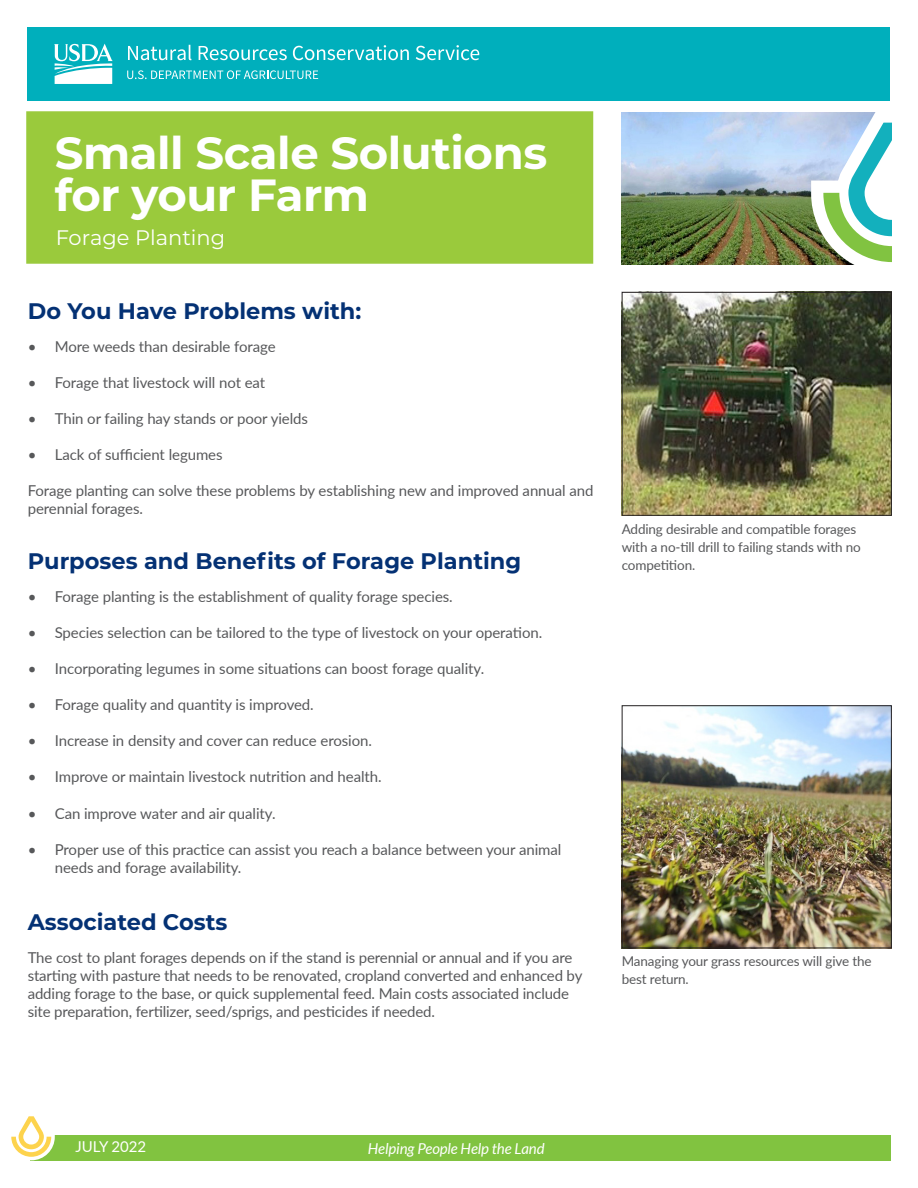
<style>
.page{position:relative;width:918px;height:1188px;background:#fff}
.page>*{position:absolute;margin:0;border:0;box-sizing:border-box;transform-origin:0 0}
.t1{font:700 45px/42px "Montserrat";letter-spacing:-.01em;color:#fff}
.t2{font:700 22.5px "Montserrat";color:#043174}
.t3{font:21px "Montserrat";color:#fff}
.t4{font:15px/18px "Lato";letter-spacing:-.005em;color:#57585a}
.t5{font:italic 15px "Lato";letter-spacing:-.005em;color:#fff}
.Body_Text_White{font:15px "Lato";letter-spacing:-.005em;color:#fff}
.t6{font:13.5px/18px "Lato";letter-spacing:-.01em;color:#57585a}
</style>
<div class="page">
<div style="left:27px;top:27px;width:863px;height:74px;background:#00afbc"></div>
<svg style="left:128px;top:45px;width:64px;height:15px"></svg>
<svg style="left:199px;top:46px;width:88px;height:14px"></svg>
<svg style="left:293px;top:45px;width:116px;height:15px"></svg>
<svg style="left:416px;top:45px;width:63px;height:15px"></svg>
<svg style="left:127px;top:70px;width:191px;height:9px"></svg>
<svg style="left:54px;top:44px;width:59px;height:40px"></svg>
<div style="left:26px;top:111px;width:567px;height:153px;background:#9aca3c;border:2px solid #9aca3c"></div>
<img style="left:622px;top:113px;width:189px;height:152px">
<img style="left:624px;top:294px;width:266px;height:220px">
<div style="left:622px;top:292px;width:270px;height:224px;border:1px solid #231f20"></div>
<img style="left:624px;top:707px;width:266px;height:239px">
<div style="left:622px;top:705px;width:270px;height:243px;border:1px solid #231f20"></div>
<svg style="left:811px;top:112px;width:81px;height:153px"></svg>
<div style="left:30px;top:1135px;width:861px;height:25px;background:#81c340"></div>
<svg style="left:11px;top:1116px;width:44px;height:44px"></svg>
<h1 class="t1" style="left:55px;top:130px;width:494px">Small Scale Solutions for your Farm</h1>
<h3 class="t3" style="left:56px;top:223px;width:171px">Forage Planting</h3>
<h2 class="t2" style="left:28px;top:295px;width:335px">Do You Have Problems with:</h2>
<p class="t4" style="left:28px;top:337px;width:249px">• More weeds than desirable forage</p>
<p class="t4" style="left:28px;top:373px;width:239px">• Forage that livestock will not eat</p>
<p class="t4" style="left:28px;top:409px;width:282px">• Thin or failing hay stands or poor yields</p>
<p class="t4" style="left:28px;top:445px;width:196px">• Lack of sufficient legumes</p>
<p class="t4" style="left:28px;top:481px;width:567px">Forage planting can solve these problems by establishing new and improved annual and perennial forages.</p>
<h2 class="t2" style="left:28px;top:545px;width:495px">Purposes and Benefits of Forage Planting</h2>
<p class="t4" style="left:28px;top:587px;width:427px">• Forage planting is the establishment of quality forage species.</p>
<p class="t4" style="left:28px;top:623px;width:516px">• Species selection can be tailored to the type of livestock on your operation.</p>
<p class="t4" style="left:28px;top:659px;width:458px">• Incorporating legumes in some situations can boost forage quality.</p>
<p class="t4" style="left:28px;top:695px;width:288px">• Forage quality and quantity is improved.</p>
<p class="t4" style="left:28px;top:731px;width:346px">• Increase in density and cover can reduce erosion.</p>
<p class="t4" style="left:28px;top:767px;width:355px">• Improve or maintain livestock nutrition and health.</p>
<p class="t4" style="left:28px;top:803px;width:249px">• Can improve water and air quality.</p>
<p class="t4" style="left:55px;top:839px;width:508px;text-indent:-27px">• Proper use of this practice can assist you reach a balance between your animal needs and forage availability.</p>
<h2 class="t2" style="left:28px;top:905px;width:201px">Associated Costs</h2>
<p class="t4" style="left:28px;top:947px;width:556px">The cost to plant forages depends on if the stand is perennial or annual and if you are starting with pasture that needs to be renovated, cropland converted and enhanced by adding forage to the base, or quick supplemental feed. Main costs associated include site preparation, fertilizer, seed/sprigs, and pesticides if needed.</p>
<p class="t6" style="left:622px;top:519px;width:241px">Adding desirable and compatible forages with a no-till drill to failing stands with no competition.</p>
<p class="t6" style="left:622px;top:952px;width:251px">Managing your grass resources will give the best return.</p>
<p class="Body_Text_White" style="left:76px;top:1136px;width:72px">JULY 2022</p>
<p class="t5" style="left:368px;top:1140px;width:178px">Helping People Help the Land</p>
</div>
